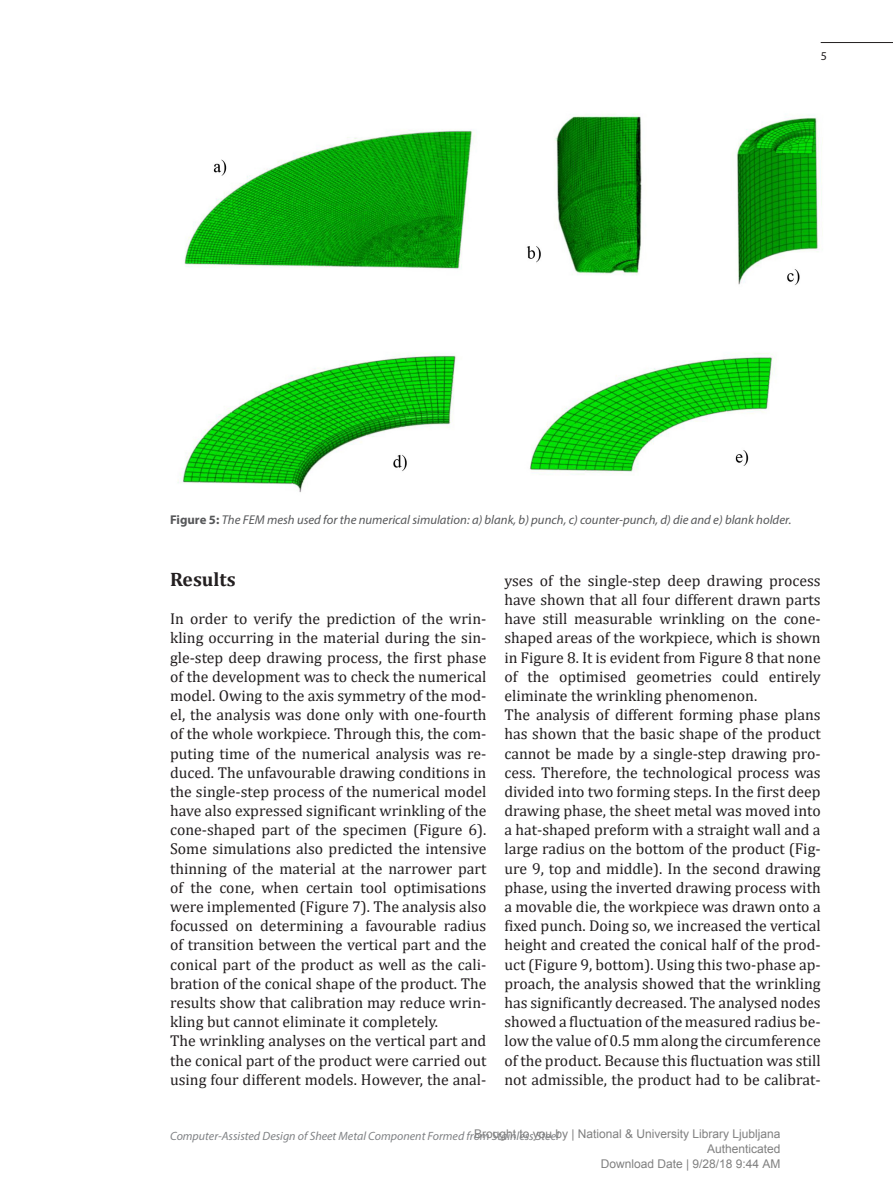
<style>
.page{position:relative;width:893px;height:1191px;background:#fff}
.page>*{position:absolute;margin:0;border:0;box-sizing:border-box;transform-origin:0 0}
.naslov_1{font:700 19.5px "Cambria";color:#231f20}
.besedilo{font:15.75px/19.2px "Cambria";color:#231f20;text-align:justify}
.podpisi_k_slikam{font:italic 12.75px "Myriad Pro";color:#57585a}
.t1{font:12px/15px "Arial";color:#808080;text-align:right}
.t2{font:italic 12px "Myriad Pro";color:#808285}
.t3{font:12px "Myriad Pro";color:#231f20}
.s1{font-weight:700;font-style:normal}
</style>
<div class="page">
<hr style="left:821px;top:42px;width:72px;height:1px;background:#231f20">
<img style="left:178px;top:114px;width:644px;height:379px">
<p class="t3" style="left:821px;top:48px;width:8px">5</p>
<p class="podpisi_k_slikam" style="left:170px;top:512px;width:623px"><span class="s1">Figure 5:</span> The FEM mesh used for the numerical simulation: a) blank, b) punch, c) counter-punch, d) die and e) blank holder.</p>
<p class="naslov_1" style="left:170px;top:565px;width:67px">Results</p>
<p class="besedilo" style="left:170px;top:609px;width:318px">In order to verify the prediction of the wrin&shy;kling occurring in the material during the sin&shy;gle-step deep drawing process, the first phase of the development was to check the numerical model. Owing to the axis symmetry of the mod&shy;el, the analysis was done only with one-fourth of the whole workpiece. Through this, the com&shy;puting time of the numerical analysis was re&shy;duced. The unfavourable drawing conditions in the single-step process of the numerical model have also expressed significant wrinkling of the cone-shaped part of the specimen (Figure 6).<br>Some simulations also predicted the intensive thinning of the material at the narrower part of the cone, when certain tool optimisations were implemented (Figure 7). The analysis also focussed on determining a favourable radius of transition between the vertical part and the conical part of the product as well as the cali&shy;bration of the conical shape of the product. The results show that calibration may reduce wrin&shy;kling but cannot eliminate it completely.</p>
<p class="besedilo" style="left:170px;top:1031px;width:318px">The wrinkling analyses on the vertical part and the conical part of the product were carried out using four different models. However, the anal-</p>
<p class="besedilo" style="left:504px;top:571px;width:318px">yses of the single-step deep drawing process have shown that all four different drawn parts have still measurable wrinkling on the cone&shy;shaped areas of the workpiece, which is shown in Figure 8. It is evident from Figure 8 that none of the optimised geometries could entirely eliminate the wrinkling phenomenon.</p>
<p class="besedilo" style="left:504px;top:705px;width:318px">The analysis of different forming phase plans has shown that the basic shape of the product cannot be made by a single-step drawing pro&shy;cess. Therefore, the technological process was divided into two forming steps. In the first deep drawing phase, the sheet metal was moved into a hat-shaped preform with a straight wall and a large radius on the bottom of the product (Fig&shy;ure 9, top and middle). In the second drawing phase, using the inverted drawing process with a movable die, the workpiece was drawn onto a fixed punch. Doing so, we increased the vertical height and created the conical half of the prod&shy;uct (Figure 9, bottom). Using this two-phase ap&shy;proach, the analysis showed that the wrinkling has significantly decreased. The analysed nodes showed a fluctuation of the measured radius be&shy;low the value of 0.5 mm along the circumference of the product. Because this fluctuation was still not admissible, the product had to be calibrat-</p>
<p class="t1" style="left:474px;top:1127px;width:308px">Brought to you by | National &amp; University Library Ljubljana<br>Authenticated<br>Download Date | 9/28/18 9:44 AM</p>
<p class="t2" style="left:170px;top:1128px;width:390px">Computer-Assisted Design of Sheet Metal Component Formed from Stainless Steel</p>
</div>
